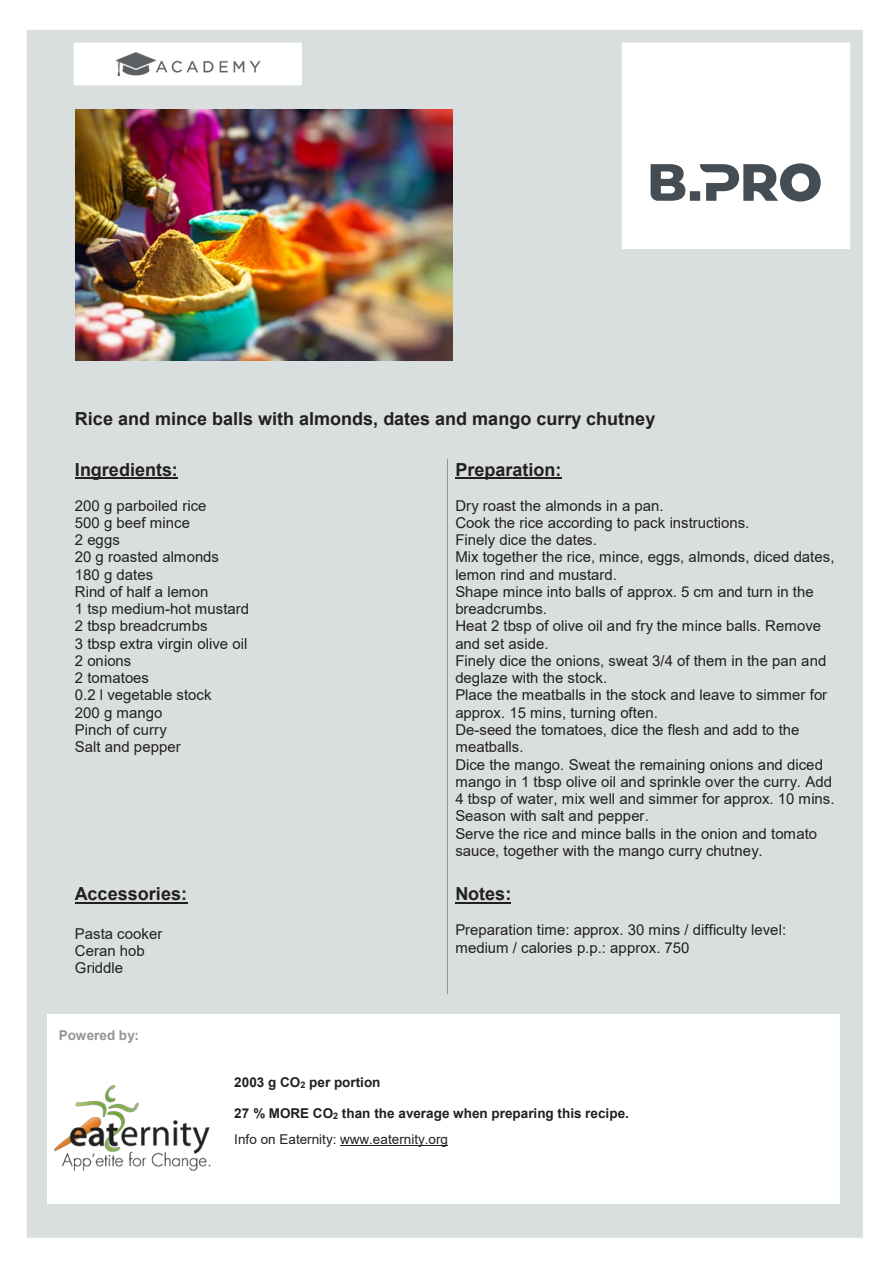
<style>
.page{position:relative;width:893px;height:1263px;background:#fff}
.page>*{position:absolute;margin:0;border:0;box-sizing:border-box;transform-origin:0 0}
.t1{font:700 18px "Arial";color:#231f20}
.t2{font:15px/17.2px "Arial";color:#231f20}
.t3{font:700 13.5px/26.2px "Arial";color:#231f20}
.t4{font:700 13.5px "Arial";letter-spacing:.005em;color:#939598}
.s1{font-weight:400}
</style>
<div class="page">
<div style="left:27px;top:30px;width:836px;height:1208px;background:#d9dfdf"></div>
<div style="left:48px;top:1014px;width:792px;height:189px;background:#fff"></div>
<img style="left:76px;top:109px;width:376px;height:251px">
<img style="left:54px;top:1086px;width:157px;height:85px">
<hr style="left:75px;top:477px;width:103px;height:2px;background:#231f20">
<hr style="left:455px;top:477px;width:106px;height:2px;background:#231f20">
<hr style="left:447px;top:459px;width:1px;height:425px;background:#939598">
<hr style="left:75px;top:902px;width:112px;height:2px;background:#231f20">
<hr style="left:455px;top:902px;width:56px;height:2px;background:#231f20">
<hr style="left:447px;top:884px;width:1px;height:110px;background:#939598">
<hr style="left:340px;top:1145px;width:108px;height:1px;background:#231f20">
<div style="left:622px;top:44px;width:227px;height:204px;background:#fff"></div>
<svg style="left:651px;top:163px;width:170px;height:38px"></svg>
<p class="t1" style="left:75px;top:406px;width:582px">Rice and mince balls with almonds, dates and mango curry chutney</p>
<p class="t1" style="left:75px;top:456px;width:105px">Ingredients:</p>
<p class="t2" style="left:75px;top:497px;width:176px">200 g parboiled rice<br>500 g beef mince<br>2 eggs<br>20 g roasted almonds<br>180 g dates<br>Rind of half a lemon<br>1 tsp medium-hot mustard<br>2 tbsp breadcrumbs<br>3 tbsp extra virgin olive oil<br>2 onions<br>2 tomatoes<br>0.2 l vegetable stock<br>200 g mango<br>Pinch of curry<br>Salt and pepper</p>
<p class="t1" style="left:455px;top:456px;width:108px">Preparation:</p>
<p class="t2" style="left:455px;top:497px;width:381px">Dry roast the almonds in a pan.<br>Cook the rice according to pack instructions.<br>Finely dice the dates.<br>Mix together the rice, mince, eggs, almonds, diced dates, lemon rind and mustard.<br>Shape mince into balls of approx. 5 cm and turn in the breadcrumbs.<br>Heat 2 tbsp of olive oil and fry the mince balls. Remove and set aside.<br>Finely dice the onions, sweat 3/4 of them in the pan and deglaze with the stock.<br>Place the meatballs in the stock and leave to simmer for approx. 15 mins, turning often.<br>De-seed the tomatoes, dice the flesh and add to the meatballs.<br>Dice the mango. Sweat the remaining onions and diced mango in 1 tbsp olive oil and sprinkle over the curry. Add 4 tbsp of water, mix well and simmer for approx. 10 mins.<br>Season with salt and pepper.<br>Serve the rice and mince balls in the onion and tomato sauce, together with the mango curry chutney.</p>
<p class="t1" style="left:75px;top:881px;width:114px">Accessories:</p>
<p class="t2" style="left:75px;top:925px;width:89px">Pasta cooker<br>Ceran hob<br>Griddle</p>
<p class="t4" style="left:59px;top:1026px;width:82px">Powered by:</p>
<p class="t1" style="left:455px;top:881px;width:58px">Notes:</p>
<p class="t2" style="left:455px;top:921px;width:332px">Preparation time: approx. 30 mins / difficulty level: medium / calories p.p.: approx. 750</p>
<p class="t3" style="left:234px;top:1069px;width:148px">2003 g CO<sub>2</sub> per portion</p>
<p class="t3" style="left:234px;top:1100px;width:396px">27 % MORE CO<sub>2</sub> than the average when preparing this recipe.<br><span class="s1">Info on Eaternity: www.eaternity.org</span></p>
</div>
